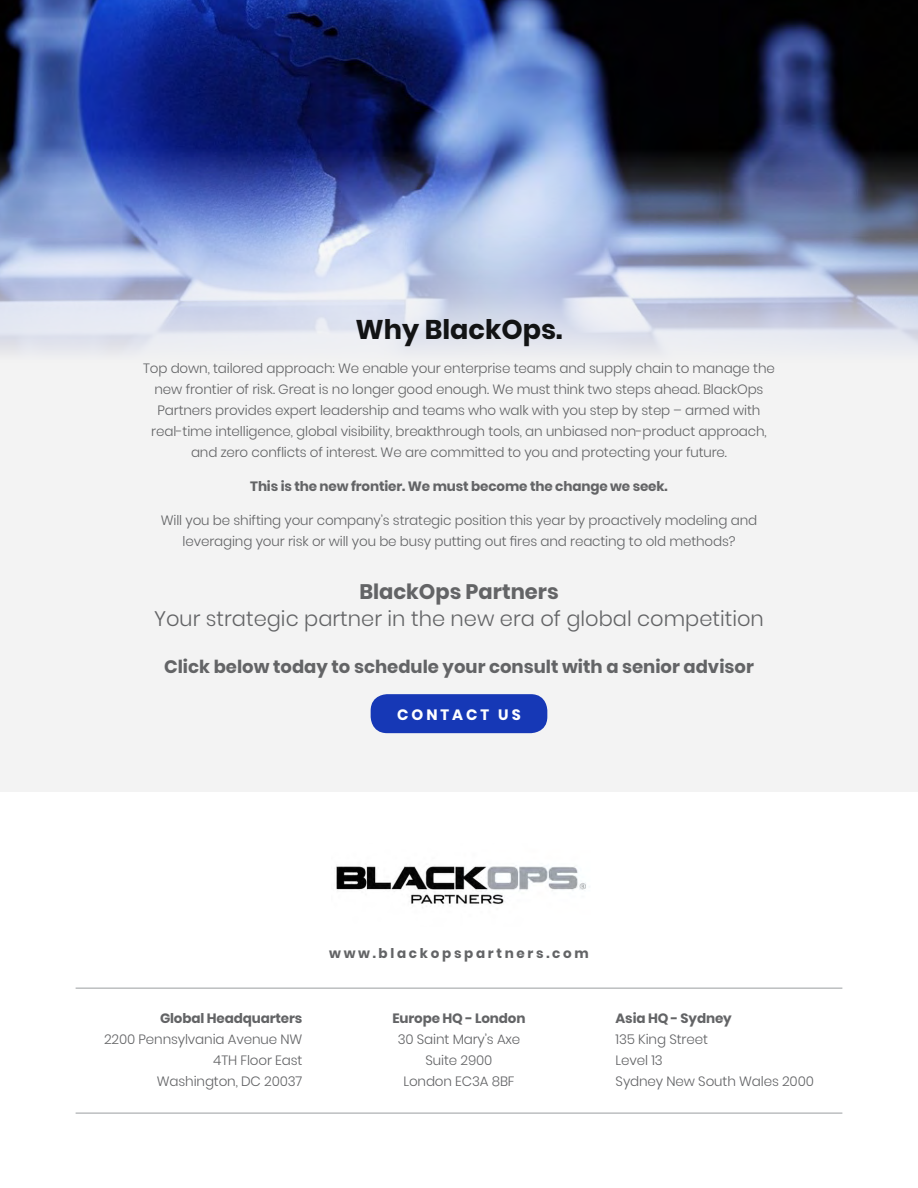
<style>
.page{position:relative;width:918px;height:1188px;background:#fff}
.page>*{position:absolute;margin:0;border:0;box-sizing:border-box;transform-origin:0 0}
.t1{font:700 27px "Poppins";color:#121314}
.t2{font:300 21px "Poppins";color:#636466}
.t3{font:700 21px "Poppins";color:#636466}
.t4{font:700 18px "Poppins";color:#636466}
.t5{font:700 15px "Poppins";letter-spacing:.2em;color:#fff}
.t6{font:300 13.5px/21px "Poppins";letter-spacing:-.01em;color:#636466;text-align:center}
.t7{font:700 13.5px "Poppins";letter-spacing:-.01em;color:#636466}
.t8{font:700 13.5px "Poppins";letter-spacing:.2em;color:#636466}
</style>
<div class="page">
<div style="left:0;top:2px;width:918px;height:790px;background:#f3f3f3"></div>
<img style="left:0;top:0;width:918px;height:353px">
<div style="left:371px;top:694px;width:176px;height:39px;background:#1638b6;border-radius:16px"></div>
<img style="left:336px;top:866px;width:250px;height:38px">
<hr style="left:76px;top:987px;width:766px;height:2px;background:#bcbec0">
<hr style="left:76px;top:1112px;width:766px;height:2px;background:#bcbec0">
<h1 class="t1" style="left:356px;top:314px;width:208px">Why BlackOps.</h1>
<p class="t6" style="left:143px;top:358px;width:633px">Top down, tailored approach: We enable your enterprise teams and supply chain to manage the new frontier of risk. Great is no longer good enough. We must think two steps ahead. BlackOps Partners provides expert leadership and teams who walk with you step by step – armed with real-time intelligence, global visibility, breakthrough tools, an unbiased non-product approach, and zero conflicts of interest. We are committed to you and protecting your future.</p>
<p class="t7" style="left:250px;top:479px;width:419px">This is the new frontier. We must become the change we seek.</p>
<p class="t6" style="left:161px;top:510px;width:598px">Will you be shifting your company’s strategic position this year by proactively modeling and leveraging your risk or will you be busy putting out fires and reacting to old methods?</p>
<h2 class="t3" style="left:359px;top:579px;width:201px">BlackOps Partners</h2>
<h2 class="t2" style="left:154px;top:606px;width:611px">Your strategic partner in the new era of global competition</h2>
<h3 class="t4" style="left:164px;top:657px;width:591px">Click below today to schedule your consult with a senior advisor</h3>
<p class="t5" style="left:397px;top:706px;width:125px">CONTACT US</p>
<p class="t7" style="left:160px;top:1010px;width:144px">Global Headquarters</p>
<p class="t6" style="left:104px;top:1029px;width:200px;text-align:right">2200 Pennsylvania Avenue NW<br>4TH Floor East<br>Washington, DC 20037</p>
<p class="t8" style="left:329px;top:946px;width:261px">www.blackopspartners.com</p>
<p class="t7" style="left:392px;top:1010px;width:135px">Europe HQ - London</p>
<p class="t6" style="left:398px;top:1029px;width:124px">30 Saint Mary’s Axe<br>Suite 2900<br>London EC3A 8BF</p>
<p class="t7" style="left:616px;top:1010px;width:118px">Asia HQ - Sydney</p>
<p class="t6" style="left:616px;top:1029px;width:200px;text-align:left">135 King Street<br>Level 13<br>Sydney New South Wales 2000</p>
</div>
